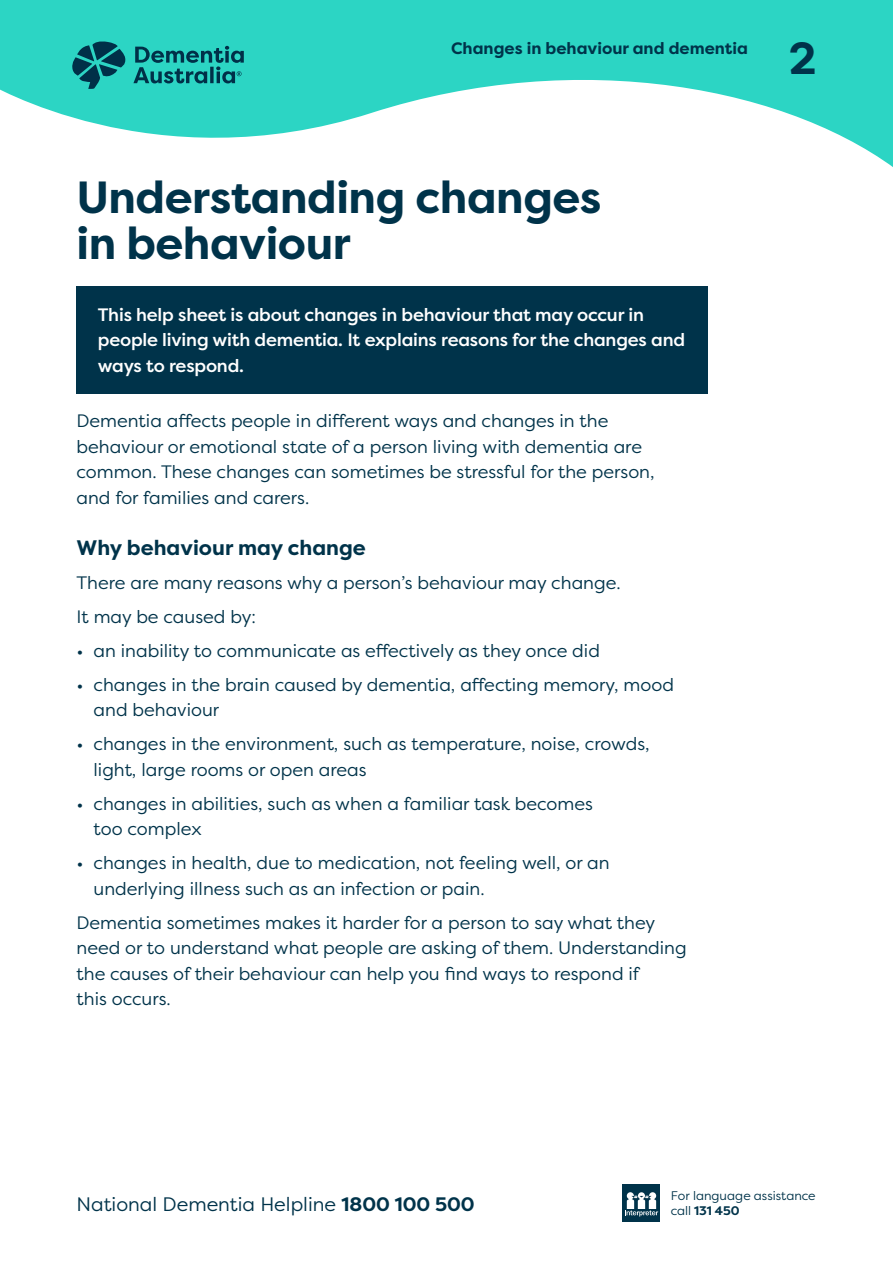
<style>
.page{position:relative;width:893px;height:1263px;background:#fff}
.page>*{position:absolute;margin:0;border:0;box-sizing:border-box;transform-origin:0 0}
.t1{font:700 45px/46.5px "Filson Pro";letter-spacing:-.01em;color:#00334a}
.t2{font:700 21px "Filson Pro";color:#00334a}
.t3{font:19.5px "Filson Pro";color:#00334a}
.Body{font:18px/25.5px "Filson Pro";color:#00334a}
.Body__intro__White{font:500 18px/25.5px "Filson Pro";letter-spacing:-.01em;color:#fff}
.t4{font:700 16.5px "Filson Pro";color:#00334a}
.t5{font:12.45px "Filson Pro";color:#00334a}
.t6{font:700 12.45px "Filson Pro";letter-spacing:.005em;color:#00334a}
.s1{font-weight:700}
.s2{font-weight:400}
</style>
<div class="page">
<svg style="left:0;top:0;width:893px;height:167px;fill:#2cd5c4"></svg>
<div style="left:623px;top:1184px;width:37px;height:37px;background:#00334a"></div>
<svg style="left:625px;top:1192px;width:33px;height:24px"></svg>
<svg style="left:72px;top:41px;width:172px;height:48px;background:#1d9d9a"></svg>
<div style="left:77px;top:286px;width:631px;height:107px;background:#00334a"></div>
<p class="t4" style="left:451px;top:38px;width:298px">Changes in behaviour and dementia</p>
<h1 class="t1" style="left:789px;top:36px;width:29px">2</h1>
<h1 class="t1" style="left:77px;top:174px;width:526px">Understanding changes in behaviour</h1>
<p class="Body__intro__White" style="left:98px;top:301px;width:589px">This help sheet is about changes in behaviour that may occur in people living with dementia. It explains reasons for the changes and ways to respond.</p>
<p class="Body" style="left:77px;top:408px;width:580px">Dementia affects people in different ways and changes in the behaviour or emotional state of a person living with dementia are common. These changes can sometimes be stressful for the person, and for families and carers.</p>
<h2 class="t2" style="left:77px;top:534px;width:291px">Why behaviour may change</h2>
<p class="Body" style="left:77px;top:569px;width:546px">There are many reasons why a person’s behaviour may change.</p>
<p class="Body" style="left:77px;top:603px;width:181px">It may be caused by:</p>
<p class="Body" style="left:77px;top:637px;width:525px">• an inability to communicate as effectively as they once did</p>
<p class="Body" style="left:94px;top:671px;width:582px;text-indent:-17px">• changes in the brain caused by dementia, affecting memory, mood and behaviour</p>
<p class="Body" style="left:94px;top:731px;width:558px;text-indent:-17px">• changes in the environment, such as temperature, noise, crowds, light, large rooms or open areas</p>
<p class="Body" style="left:94px;top:790px;width:501px;text-indent:-17px">• changes in abilities, such as when a familiar task becomes too complex</p>
<p class="Body" style="left:94px;top:850px;width:518px;text-indent:-17px">• changes in health, due to medication, not feeling well, or an underlying illness such as an infection or pain.</p>
<p class="Body" style="left:77px;top:909px;width:612px">Dementia sometimes makes it harder for a person to say what they need or to understand what people are asking of them. Understanding the causes of their behaviour can help you find ways to respond if<br>this occurs.</p>
<p class="t5" style="left:671px;top:1187px;width:146px">For language assistance</p>
<p class="t3" style="left:77px;top:1191px;width:400px">National Dementia Helpline <span class="s1">1800 100 500</span></p>
<p class="t6" style="left:671px;top:1202px;width:70px"><span class="s2">call</span> 131 450</p>
</div>
